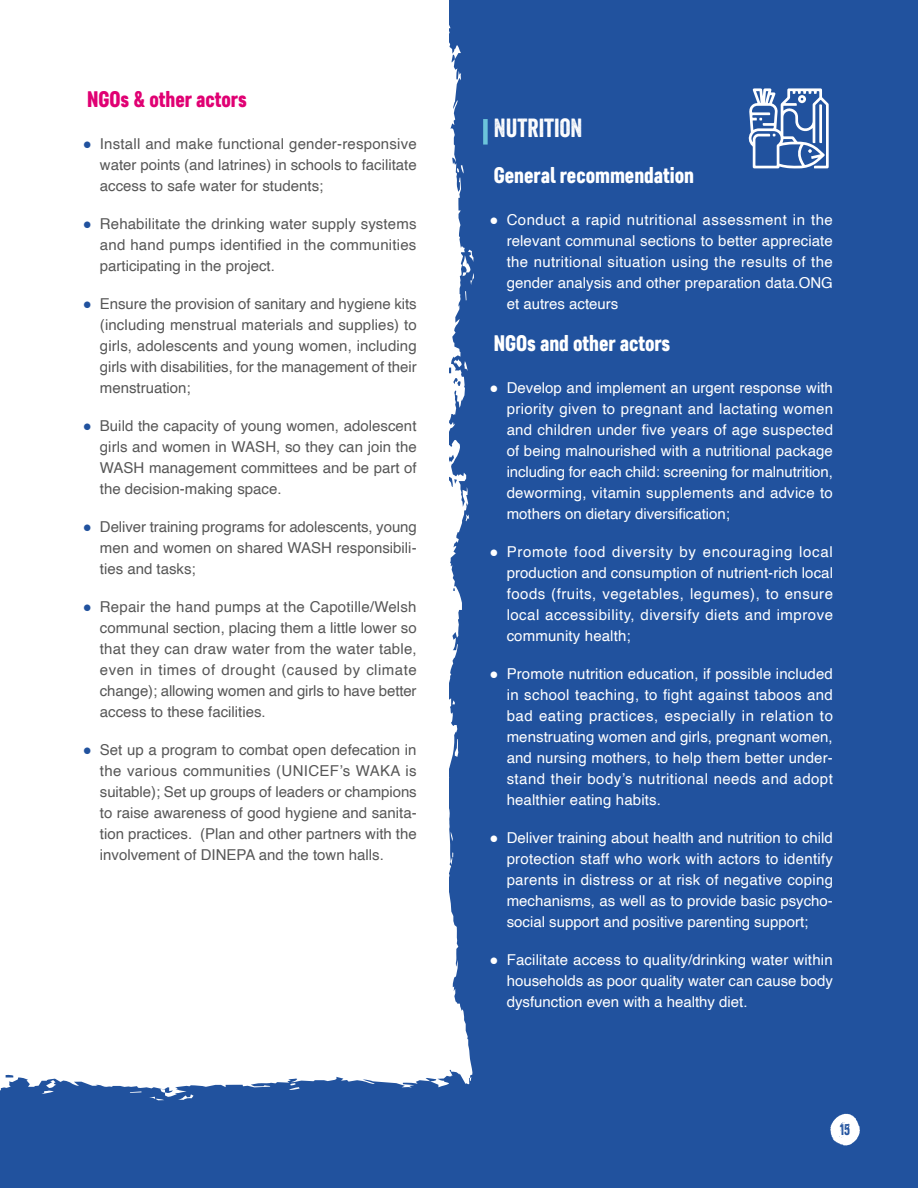
<style>
.page{position:relative;width:918px;height:1188px;background:#fff}
.page>*{position:absolute;margin:0;border:0;box-sizing:border-box;transform-origin:0 0}
.t1{font:25.5px "Veneer";color:#fff}
.t2{font:22.5px "Core Paint W01";color:#fff}
.t3{font:22.5px "Core Paint W01";color:#e00073}
.t4{font:15px/21px "Helvetica";color:#fff;text-align:justify}
.t5{font:15px/21px "Helvetica";color:#575757;text-align:justify}
.t6{font:15px "Veneer";color:#21529e}
.s1{color:#21529e}
</style>
<div class="page">
<div style="left:0;top:1067px;width:758px;height:121px;background:#21529e"></div>
<div style="left:449px;top:0;width:469px;height:1188px;background:#21529e"></div>
<svg style="left:449px;top:42px;width:24px;height:1043px"></svg>
<svg style="left:455px;top:739px;width:3px;height:18px"></svg>
<svg style="left:454px;top:359px;width:14px;height:12px"></svg>
<svg style="left:466px;top:514px;width:3px;height:7px"></svg>
<svg style="left:450px;top:832px;width:3px;height:9px"></svg>
<svg style="left:465px;top:291px;width:2px;height:10px"></svg>
<svg style="left:457px;top:165px;width:7px;height:9px"></svg>
<svg style="left:452px;top:700px;width:3px;height:4px"></svg>
<svg style="left:463px;top:250px;width:11px;height:35px"></svg>
<svg style="left:451px;top:853px;width:2px;height:12px"></svg>
<svg style="left:0;top:1036px;width:459px;height:64px"></svg>
<div style="left:483px;top:119px;width:5px;height:26px;background:#6bc4db"></div>
<svg style="left:748px;top:88px;width:81px;height:80px"></svg>
<svg style="left:830px;top:1114px;width:30px;height:32px"></svg>
<h2 class="t3" style="left:87px;top:86px;width:161px">NGOs &amp; other actors</h2>
<p class="t5" style="left:100px;top:134px;width:318px;text-indent:-17px"><span class="s1">●</span> Install and make functional gender-responsive water points (and latrines) in schools to facilitate access to safe water for students;</p>
<p class="t5" style="left:100px;top:214px;width:318px;text-indent:-17px"><span class="s1">●</span> Rehabilitate the drinking water supply systems and hand pumps identified in the communities participating in the project.</p>
<p class="t5" style="left:100px;top:294px;width:318px;text-indent:-17px"><span class="s1">●</span> Ensure the provision of sanitary and hygiene kits (including menstrual materials and supplies) to girls, adolescents and young women, including girls with disabilities, for the management of their menstruation;</p>
<p class="t5" style="left:100px;top:416px;width:318px;text-indent:-17px"><span class="s1">●</span> Build the capacity of young women, adolescent girls and women in WASH, so they can join the WASH management committees and be part of the decision-making space.</p>
<p class="t5" style="left:100px;top:517px;width:318px;text-indent:-17px"><span class="s1">●</span> Deliver training programs for adolescents, young men and women on shared WASH responsibili&shy;ties and tasks;</p>
<p class="t5" style="left:100px;top:597px;width:318px;text-indent:-17px"><span class="s1">●</span> Repair the hand pumps at the Capotille/Welsh communal section, placing them a little lower so that they can draw water from the water table, even in times of drought (caused by climate change); allowing women and girls to have better access to these facilities.</p>
<p class="t5" style="left:100px;top:740px;width:318px;text-indent:-17px"><span class="s1">●</span> Set up a program to combat open defecation in the various communities (UNICEF’s WAKA is suitable); Set up groups of leaders or champions to raise awareness of good hygiene and sanita&shy;tion practices. (Plan and other partners with the involvement of DINEPA and the town halls.</p>
<h1 class="t1" style="left:494px;top:113px;width:90px">NUTRITION</h1>
<h2 class="t2" style="left:494px;top:162px;width:202px">General recommendation</h2>
<p class="t4" style="left:507px;top:210px;width:328px;text-indent:-17px">● Conduct a rapid nutritional assessment in the relevant communal sections to better appreciate the nutritional situation using the results of the gender analysis and other preparation data.ONG et autres acteurs</p>
<h2 class="t2" style="left:494px;top:330px;width:178px">NGOs and other actors</h2>
<p class="t4" style="left:507px;top:378px;width:328px;text-indent:-17px">● Develop and implement an urgent response with priority given to pregnant and lactating women and children under five years of age suspected of being malnourished with a nutritional package including for each child: screening for malnutrition, deworming, vitamin supplements and advice to mothers on dietary diversification;</p>
<p class="t4" style="left:507px;top:542px;width:328px;text-indent:-17px">● Promote food diversity by encouraging local production and consumption of nutrient-rich local foods (fruits, vegetables, legumes), to ensure local accessibility, diversify diets and improve community health;</p>
<p class="t4" style="left:507px;top:664px;width:328px;text-indent:-17px">● Promote nutrition education, if possible included in school teaching, to fight against taboos and bad eating practices, especially in relation to menstruating women and girls, pregnant women, and nursing mothers, to help them better under&shy;stand their body’s nutritional needs and adopt healthier eating habits.</p>
<p class="t4" style="left:507px;top:828px;width:328px;text-indent:-17px">● Deliver training about health and nutrition to child protection staff who work with actors to identify parents in distress or at risk of negative coping mechanisms, as well as to provide basic psycho&shy;social support and positive parenting support;</p>
<p class="t4" style="left:507px;top:950px;width:328px;text-indent:-17px">● Facilitate access to quality/drinking water within households as poor quality water can cause body dysfunction even with a healthy diet.</p>
<p class="t6" style="left:840px;top:1120px;width:12px">15</p>
</div>
